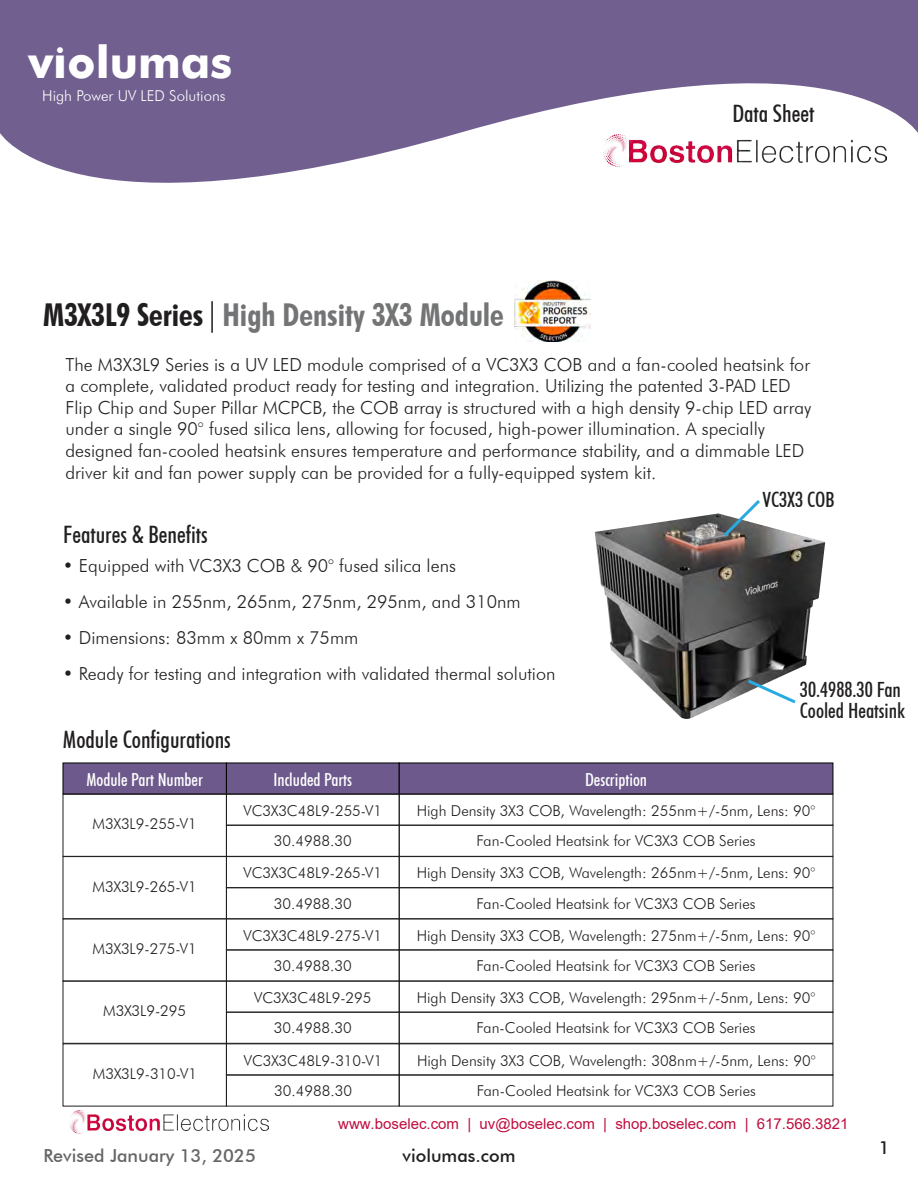
<style>
.page{position:relative;width:918px;height:1188px;background:#fff}
.page>*{position:absolute;margin:0;border:0;box-sizing:border-box;transform-origin:0 0}
.t1{font:700 45px "Futura";color:#fff}
.t2{font:700 condensed 31.5px "Futura BT";color:#737475}
.t3{font:500 condensed 24px "Futura BT";color:#221f1f}
.t4{font:500 condensed 24px "Futura BT";color:#211e1f}
.t5{font:500 condensed 21px/21px "Futura BT";color:#221f1f}
.t6{font:300 18px/21.6px "Futura BT";color:#221f1f}
.t7{font:500 condensed 18px "Futura BT";color:#fff}
.t8{font:500 18px "Futura BT";color:#666}
.t9{font:500 18px "Futura BT";color:#211e1f}
.t10{font:300 15px "Futura BT";color:#231f20}
.t11{font:300 15px "Futura BT";color:#221f1f}
.t12{font:15px "Arial";color:#bf0d3e}
.t13{font:300 15px "Futura BT";color:#fff}
.s1{color:#211e1f}
.s2{font-family:"Futura";font-weight:300;color:#211e1f}
</style>
<div class="page">
<img style="left:594px;top:513px;width:232px;height:206px">
<svg style="left:0;top:0;width:918px;height:183px;fill:#705f8f"></svg>
<div style="left:63px;top:763px;width:164px;height:31px;background:#6d598c"></div>
<div style="left:226px;top:763px;width:174px;height:31px;background:#6d598c"></div>
<div style="left:399px;top:763px;width:434px;height:31px;background:#6d598c"></div>
<div style="left:63px;top:794px;width:164px;height:63px;border:1px solid #221f1f"></div>
<div style="left:226px;top:794px;width:174px;height:32px;border:1px solid #221f1f"></div>
<div style="left:399px;top:794px;width:434px;height:32px;border:1px solid #221f1f"></div>
<div style="left:226px;top:825px;width:174px;height:32px;border:1px solid #221f1f"></div>
<div style="left:399px;top:825px;width:434px;height:32px;border:1px solid #221f1f"></div>
<div style="left:63px;top:856px;width:164px;height:63px;border:1px solid #221f1f"></div>
<div style="left:226px;top:856px;width:174px;height:32px;border:1px solid #221f1f"></div>
<div style="left:399px;top:856px;width:434px;height:32px;border:1px solid #221f1f"></div>
<div style="left:226px;top:887px;width:174px;height:32px;border:1px solid #221f1f"></div>
<div style="left:399px;top:887px;width:434px;height:32px;border:1px solid #221f1f"></div>
<div style="left:63px;top:918px;width:164px;height:63px;border:1px solid #221f1f"></div>
<div style="left:226px;top:918px;width:174px;height:32px;border:1px solid #221f1f"></div>
<div style="left:399px;top:918px;width:434px;height:32px;border:1px solid #221f1f"></div>
<div style="left:63px;top:981px;width:164px;height:63px;border:1px solid #221f1f"></div>
<div style="left:226px;top:981px;width:174px;height:32px;border:1px solid #221f1f"></div>
<div style="left:399px;top:981px;width:434px;height:32px;border:1px solid #221f1f"></div>
<div style="left:226px;top:1012px;width:174px;height:32px;border:1px solid #221f1f"></div>
<div style="left:399px;top:1012px;width:434px;height:32px;border:1px solid #221f1f"></div>
<svg style="left:745px;top:677px;width:54px;height:29px"></svg>
<svg style="left:720px;top:500px;width:43px;height:40px"></svg>
<img style="left:515px;top:281px;width:75px;height:61px">
<div style="left:63px;top:1043px;width:164px;height:63px;border:1px solid #221f1f"></div>
<div style="left:226px;top:1043px;width:174px;height:32px;border:1px solid #221f1f"></div>
<div style="left:399px;top:1043px;width:434px;height:32px;border:1px solid #221f1f"></div>
<div style="left:226px;top:1075px;width:174px;height:31px;border:1px solid #221f1f"></div>
<div style="left:399px;top:1075px;width:434px;height:31px;border:1px solid #221f1f"></div>
<img style="left:604px;top:135px;width:283px;height:32px">
<img style="left:70px;top:1111px;width:198px;height:22px">
<h1 class="t1" style="left:28px;top:29px;width:206px">violumas</h1>
<p class="t13" style="left:42px;top:86px;width:185px">High Power UV LED Solutions</p>
<h2 class="t2" style="left:43px;top:295px;width:462px"><span class="s1">M3X3L9 Series</span> <span class="s2">|</span> High Density 3X3 Module</h2>
<h3 class="t4" style="left:732px;top:99px;width:83px">Data Sheet</h3>
<p class="t6" style="left:65px;top:353px;width:747px">The M3X3L9 Series is a UV LED module comprised of a VC3X3 COB and a fan-cooled heatsink for a complete, validated product ready for testing and integration. Utilizing the patented 3-PAD LED Flip Chip and Super Pillar MCPCB, the COB array is structured with a high density 9-chip LED array under a single 90° fused silica lens, allowing for focused, high-power illumination. A specially designed fan-cooled heatsink ensures temperature and performance stability, and a dimmable LED driver kit and fan power supply can be provided for a fully-equipped system kit.</p>
<h3 class="t3" style="left:63px;top:520px;width:146px">Features &amp; Benefits</h3>
<p class="t6" style="left:63px;top:554px;width:394px">• Equipped with VC3X3 COB &amp; 90° fused silica lens</p>
<p class="t6" style="left:63px;top:590px;width:459px">• Available in 255nm, 265nm, 275nm, 295nm, and 310nm</p>
<p class="t6" style="left:63px;top:626px;width:297px">• Dimensions: 83mm x 80mm x 75mm</p>
<p class="t6" style="left:63px;top:662px;width:494px">• Ready for testing and integration with validated thermal solution</p>
<p class="t5" style="left:762px;top:489px;width:74px">VC3X3 COB</p>
<p class="t5" style="left:800px;top:679px;width:107px">30.4988.30 Fan<br>Cooled Heatsink</p>
<h3 class="t3" style="left:63px;top:724px;width:169px">Module Configurations</h3>
<p class="t7" style="left:86px;top:768px;width:118px">Module Part Number</p>
<p class="t7" style="left:273px;top:768px;width:80px">Included Parts</p>
<p class="t11" style="left:243px;top:801px;width:140px">VC3X3C48L9-255-V1</p>
<p class="t10" style="left:417px;top:801px;width:400px">High Density 3X3 COB, Wavelength: 255nm+/-5nm, Lens: 90°</p>
<p class="t11" style="left:93px;top:815px;width:106px">M3X3L9-255-V1</p>
<p class="t7" style="left:585px;top:768px;width:64px">Description</p>
<p class="t11" style="left:93px;top:878px;width:106px">M3X3L9-265-V1</p>
<p class="t11" style="left:93px;top:940px;width:106px">M3X3L9-275-V1</p>
<p class="t11" style="left:103px;top:1002px;width:85px">M3X3L9-295</p>
<p class="t11" style="left:93px;top:1065px;width:106px">M3X3L9-310-V1</p>
<p class="t11" style="left:274px;top:832px;width:79px">30.4988.30</p>
<p class="t10" style="left:477px;top:832px;width:281px">Fan-Cooled Heatsink for VC3X3 COB Series</p>
<p class="t11" style="left:243px;top:864px;width:140px">VC3X3C48L9-265-V1</p>
<p class="t10" style="left:417px;top:864px;width:400px">High Density 3X3 COB, Wavelength: 265nm+/-5nm, Lens: 90°</p>
<p class="t11" style="left:274px;top:895px;width:79px">30.4988.30</p>
<p class="t10" style="left:477px;top:895px;width:281px">Fan-Cooled Heatsink for VC3X3 COB Series</p>
<p class="t11" style="left:243px;top:926px;width:140px">VC3X3C48L9-275-V1</p>
<p class="t10" style="left:417px;top:926px;width:400px">High Density 3X3 COB, Wavelength: 275nm+/-5nm, Lens: 90°</p>
<p class="t11" style="left:274px;top:957px;width:79px">30.4988.30</p>
<p class="t10" style="left:477px;top:957px;width:281px">Fan-Cooled Heatsink for VC3X3 COB Series</p>
<p class="t11" style="left:254px;top:988px;width:119px">VC3X3C48L9-295</p>
<p class="t10" style="left:417px;top:988px;width:400px">High Density 3X3 COB, Wavelength: 295nm+/-5nm, Lens: 90°</p>
<p class="t11" style="left:274px;top:1019px;width:79px">30.4988.30</p>
<p class="t10" style="left:477px;top:1019px;width:281px">Fan-Cooled Heatsink for VC3X3 COB Series</p>
<p class="t11" style="left:244px;top:1051px;width:140px">VC3X3C48L9-310-V1</p>
<p class="t10" style="left:417px;top:1051px;width:400px">High Density 3X3 COB, Wavelength: 308nm+/-5nm, Lens: 90°</p>
<p class="t11" style="left:274px;top:1082px;width:79px">30.4988.30</p>
<p class="t10" style="left:477px;top:1082px;width:281px">Fan-Cooled Heatsink for VC3X3 COB Series</p>
<p class="t12" style="left:338px;top:1113px;width:512px">www.boselec.com | uv@boselec.com | shop.boselec.com | 617.566.3821</p>
<p class="t8" style="left:43px;top:1144px;width:214px">Revised January 13, 2025</p>
<p class="t9" style="left:403px;top:1144px;width:114px">violumas.com</p>
<p class="t9" style="left:879px;top:1137px;width:12px">1</p>
</div>
